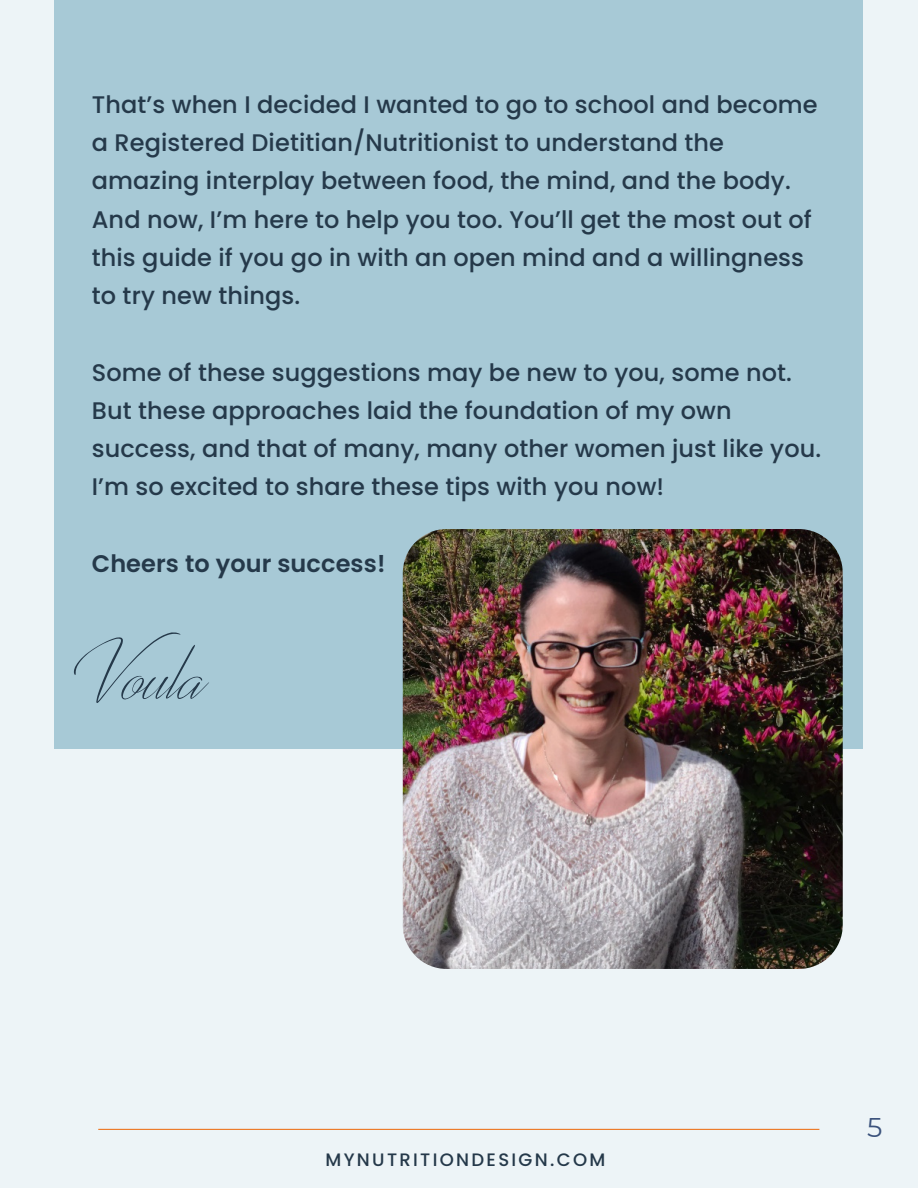
<style>
.page{position:relative;width:918px;height:1188px;background:#edf4f7}
.page>*{position:absolute;margin:0;border:0;box-sizing:border-box;transform-origin:0 0}
.t1{font:95.4px "Distant Stroke";color:#25394a}
.t2{font:27px "Montserrat";color:#3b527c}
.t3{font:500 24px/38.2px "Poppins";letter-spacing:.005em;color:#25394a}
.t4{font:600 24px "Poppins";letter-spacing:.005em;color:#25394a}
.t5{font:500 18px "Poppins";letter-spacing:.13em;color:#25394a}
</style>
<div class="page">
<div style="left:55px;top:0;width:808px;height:749px;background:#a7c9d6"></div>
<hr style="left:98px;top:1129px;width:721px;height:1px;background:#ec7723">
<img style="left:403px;top:529px;width:440px;height:440px;border-radius:44px">
<p class="t3" style="left:92px;top:85px;width:727px">That’s when I decided I wanted to go to school and become a Registered Dietitian/Nutritionist to understand the amazing interplay between food, the mind, and the body.<br>And now, I’m here to help you too. You’ll get the most out of this guide if you go in with an open mind and a willingness to try new things.</p>
<p class="t3" style="left:92px;top:353px;width:731px">Some of these suggestions may be new to you, some not.<br>But these approaches laid the foundation of my own success, and that of many, many other women just like you.<br>I’m so excited to share these tips with you now!</p>
<p class="t4" style="left:92px;top:550px;width:295px">Cheers to your success!</p>
<h1 class="t1" style="left:92px;top:625px;width:114px">Voula</h1>
<p class="t5" style="left:326px;top:1150px;width:281px">MYNUTRITIONDESIGN.COM</p>
<p class="t2" style="left:867px;top:1109px;width:17px">5</p>
</div>
